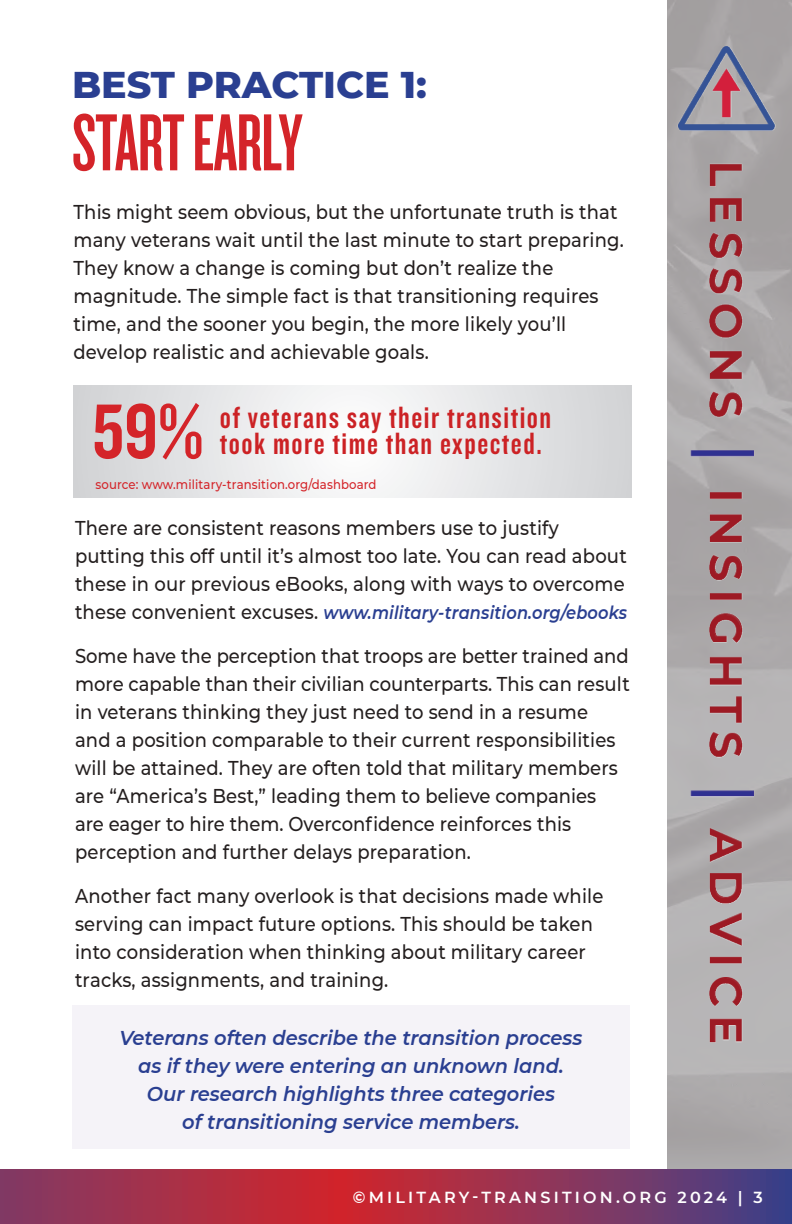
<style>
.page{position:relative;width:792px;height:1224px;background:#fff}
.page>*{position:absolute;margin:0;border:0;box-sizing:border-box;transform-origin:0 0}
.t1{font:84px "Knockout HTF47 Bantamweight";letter-spacing:-.01em;color:#d42429}
.t2{font:80px "Knockout HTF49 Liteweight";color:#d42429}
.t3{font:800 38px "Montserrat";color:#2a3f91}
.t4{font:32px/26px "Knockout HTF49 Liteweight";letter-spacing:.05em;color:#cc2225;scale:.96 1}
.t5{font:500 20px/28px "Montserrat";letter-spacing:.01em;color:#241f1f;scale:.9 1}
.t6{font:italic 600 20px/28px "Montserrat";color:#2a3f91;text-align:center}
.t7{font:italic 600 18px "Montserrat";letter-spacing:.01em;color:#2a3f91;scale:.9 1}
.t8{font:600 16px "Montserrat";letter-spacing:.2em;color:#fff}
.t9{font:500 13px "Montserrat";letter-spacing:.01em;color:#d42429;scale:.9 1}
.s1{font-weight:500;font-style:normal;font-size:20px;color:#241f1f}
</style>
<div class="page">
<img style="left:668px;top:0;width:124px;height:1170px">
<svg style="left:74px;top:385px;width:558px;height:113px"></svg>
<svg style="left:0;top:1170px;width:792px;height:54px;background:#953253"></svg>
<div style="left:72px;top:1005px;width:558px;height:144px;background:#f5f3f8"></div>
<h3 class="t3" style="left:72px;top:57px;width:356px">BEST PRACTICE 1:</h3>
<h1 class="t1" style="left:72px;top:101px;width:232px">START EARLY</h1>
<p class="t5" style="left:74px;top:197px;width:613px">This might seem obvious, but the unfortunate truth is that many veterans wait until the last minute to start preparing.<br>They know a change is coming but don’t realize the magnitude. The simple fact is that transitioning requires time, and the sooner you begin, the more likely you’ll develop realistic and achievable goals.</p>
<h2 class="t2" style="left:92px;top:391px;width:113px">59%</h2>
<h3 class="t4" style="left:220px;top:406px;width:347px">of veterans say their transition took more time than expected.</h3>
<p class="t9" style="left:96px;top:475px;width:314px">source: www.military-transition.org/dashboard</p>
<p class="t5" style="left:75px;top:513px;width:615px">There are consistent reasons members use to justify putting this off until it’s almost too late. You can read about these in our previous eBooks, along with ways to overcome</p>
<p class="t7" style="left:75px;top:600px;width:615px"><span class="s1">these convenient excuses.</span> www.military-transition.org/ebooks</p>
<p class="t5" style="left:75px;top:641px;width:618px">Some have the perception that troops are better trained and more capable than their civilian counterparts. This can result in veterans thinking they just need to send in a resume<br>and a position comparable to their current responsibilities will be attained. They are often told that military members are “America’s Best,” leading them to believe companies are eager to hire them. Overconfidence reinforces this perception and further delays preparation.</p>
<p class="t5" style="left:75px;top:881px;width:589px">Another fact many overlook is that decisions made while serving can impact future options. This should be taken into consideration when thinking about military career tracks, assignments, and training.</p>
<p class="t6" style="left:119px;top:1023px;width:465px">Veterans often describe the transition process as if they were entering an unknown land.<br>Our research highlights three categories<br>of transitioning service members.</p>
<p class="t8" style="left:353px;top:1186px;width:411px">©MILITARY-TRANSITION.ORG 2024 | 3</p>
</div>
